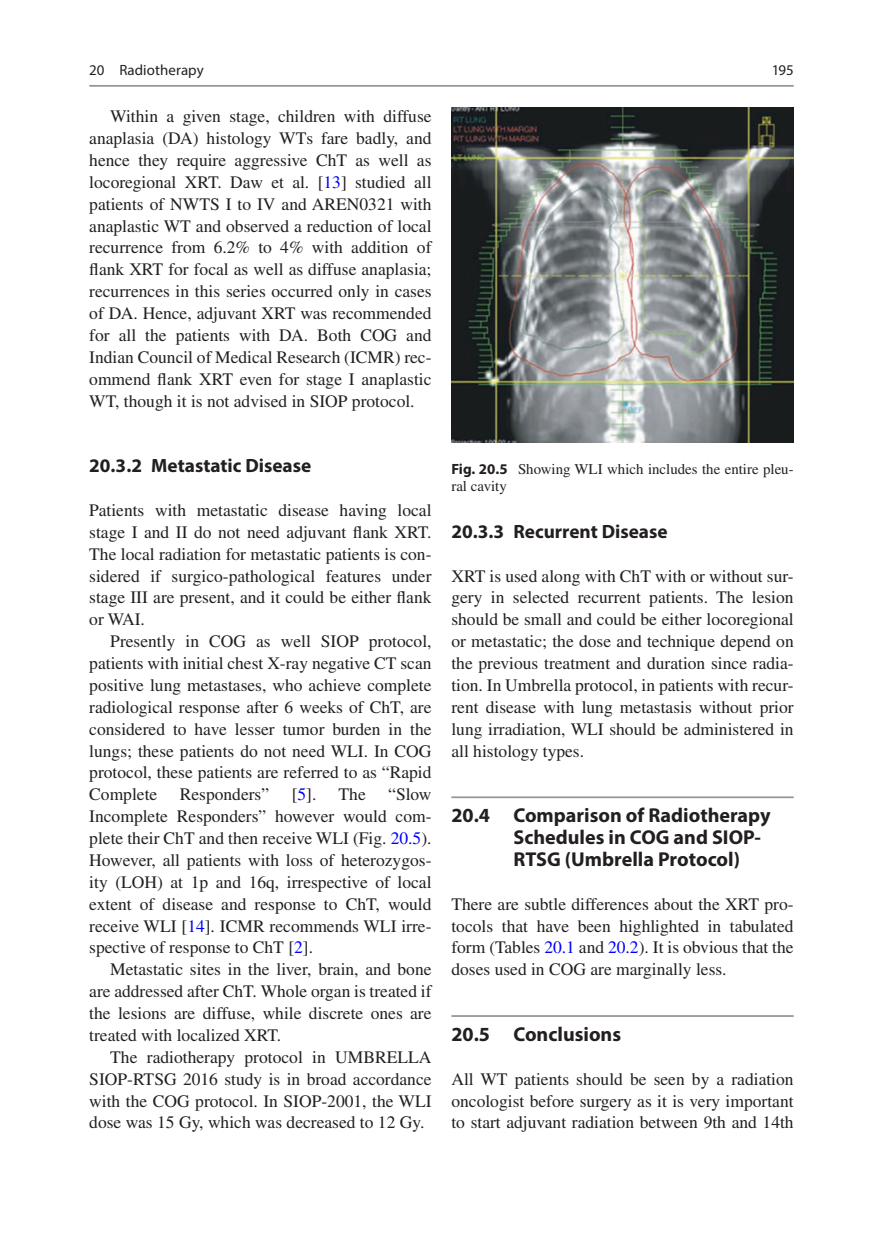
<style>
.page{position:relative;width:883px;height:1260px;background:#fff}
.page>*{position:absolute;margin:0;border:0;box-sizing:border-box;transform-origin:0 0}
._1_hd{font:700 20.12px/21.9px "Myriad Pro";color:#231f20}
._2_hd{font:700 19.25px "Myriad Pro";color:#231f20}
.Text{font:17.5px/21.9px "Times LT Std";color:#231f20;text-align:justify}
.Text_flush{font:17.5px/21.9px "Times LT Std";color:#231f20;text-align:justify}
.t1{font:14.88px/17.5px "Times LT Std";color:#231f20}
.t2{font:14.88px "Myriad Pro";letter-spacing:.005em;color:#231f20}
.s1{color:#0000fa}
.s2{font-family:"Myriad Pro";font-weight:700}
</style>
<div class="page">
<hr style="left:451px;top:796px;width:343px;height:2px;background:#939598">
<hr style="left:451px;top:1015px;width:343px;height:2px;background:#939598">
<img style="left:452px;top:107px;width:341px;height:335px">
<hr style="left:89px;top:85px;width:705px;height:2px;background:#939598">
<p class="t2" style="left:89px;top:61px;width:116px">20 Radiotherapy</p>
<p class="Text" style="left:89px;top:105px;width:344px;text-indent:21px">Within a given stage, children with diffuse anaplasia (DA) histology WTs fare badly, and hence they require aggressive ChT as well as locoregional XRT. Daw et al. [<span class="s1">13</span>] studied all patients of NWTS I to IV and AREN0321 with anaplastic WT and observed a reduction of local recurrence from 6.2% to 4% with addition of flank XRT for focal as well as diffuse anaplasia; recurrences in this series occurred only in cases of DA. Hence, adjuvant XRT was recommended for all the patients with DA. Both COG and Indian Council of Medical Research (ICMR) rec&shy;ommend flank XRT even for stage I anaplastic WT, though it is not advised in SIOP protocol.</p>
<p class="t2" style="left:772px;top:61px;width:24px">195</p>
<h3 class="_2_hd" style="left:89px;top:453px;width:224px">20.3.2 Metastatic Disease</h3>
<p class="Text_flush" style="left:89px;top:499px;width:344px">Patients with metastatic disease having local stage I and II do not need adjuvant flank XRT.<br>The local radiation for metastatic patients is con&shy;sidered if surgico-pathological features under stage III are present, and it could be either flank or WAI.</p>
<p class="Text" style="left:89px;top:630px;width:344px;text-indent:21px">Presently in COG as well SIOP protocol, patients with initial chest X-ray negative CT scan positive lung metastases, who achieve complete radiological response after 6 weeks of ChT, are considered to have lesser tumor burden in the lungs; these patients do not need WLI. In COG protocol, these patients are referred to as “Rapid Complete</p>
<p class="Text" style="left:180px;top:783px;width:91px">Responders”</p>
<p class="Text" style="left:292px;top:783px;width:26px">[<span class="s1">5</span>].</p>
<p class="Text" style="left:339px;top:783px;width:29px">The</p>
<p class="Text" style="left:89px;top:783px;width:344px;text-indent:299px">“Slow Incomplete Responders” however would com&shy;plete their ChT and then receive WLI (Fig. <span class="s1">20.5</span>).<br>However, all patients with loss of heterozygos&shy;ity (LOH) at 1p and 16q, irrespective of local extent of disease and response to ChT, would receive WLI [<span class="s1">14</span>]. ICMR recommends WLI irre&shy;spective of response to ChT [<span class="s1">2</span>].</p>
<p class="Text" style="left:89px;top:958px;width:344px;text-indent:21px">Metastatic sites in the liver, brain, and bone are addressed after ChT. Whole organ is treated if the lesions are diffuse, while discrete ones are treated with localized XRT.</p>
<p class="Text" style="left:89px;top:1046px;width:344px;text-indent:21px">The radiotherapy protocol in UMBRELLA SIOP-RTSG 2016 study is in broad accordance with the COG protocol. In SIOP-2001, the WLI dose was 15 Gy, which was decreased to 12 Gy.</p>
<p class="t1" style="left:451px;top:460px;width:344px"><span class="s2">Fig. 20.5</span> Showing WLI which includes the entire pleu&shy;ral cavity</p>
<h3 class="_2_hd" style="left:451px;top:519px;width:218px">20.3.3 Recurrent Disease</h3>
<p class="Text_flush" style="left:451px;top:565px;width:344px">XRT is used along with ChT with or without sur&shy;gery in selected recurrent patients. The lesion should be small and could be either locoregional or metastatic; the dose and technique depend on the previous treatment and duration since radia&shy;tion. In Umbrella protocol, in patients with recur&shy;rent disease with lung metastasis without prior lung irradiation, WLI should be administered in all histology types.</p>
<h2 class="_1_hd" style="left:513px;top:804px;width:259px;text-indent:-62px">20.4 Comparison of Radiotherapy<br>Schedules in COG and SIOP-<br>RTSG (Umbrella Protocol)</h2>
<p class="Text_flush" style="left:451px;top:893px;width:344px">There are subtle differences about the XRT pro&shy;tocols that have been highlighted in tabulated form (Tables <span class="s1">20.1</span> and <span class="s1">20.2</span>). It is obvious that the doses used in COG are marginally less.</p>
<h2 class="_1_hd" style="left:451px;top:1023px;width:171px">20.5 Conclusions</h2>
<p class="Text_flush" style="left:451px;top:1068px;width:344px">All WT patients should be seen by a radiation oncologist before surgery as it is very important to start adjuvant radiation between 9th and 14th</p>
</div>
